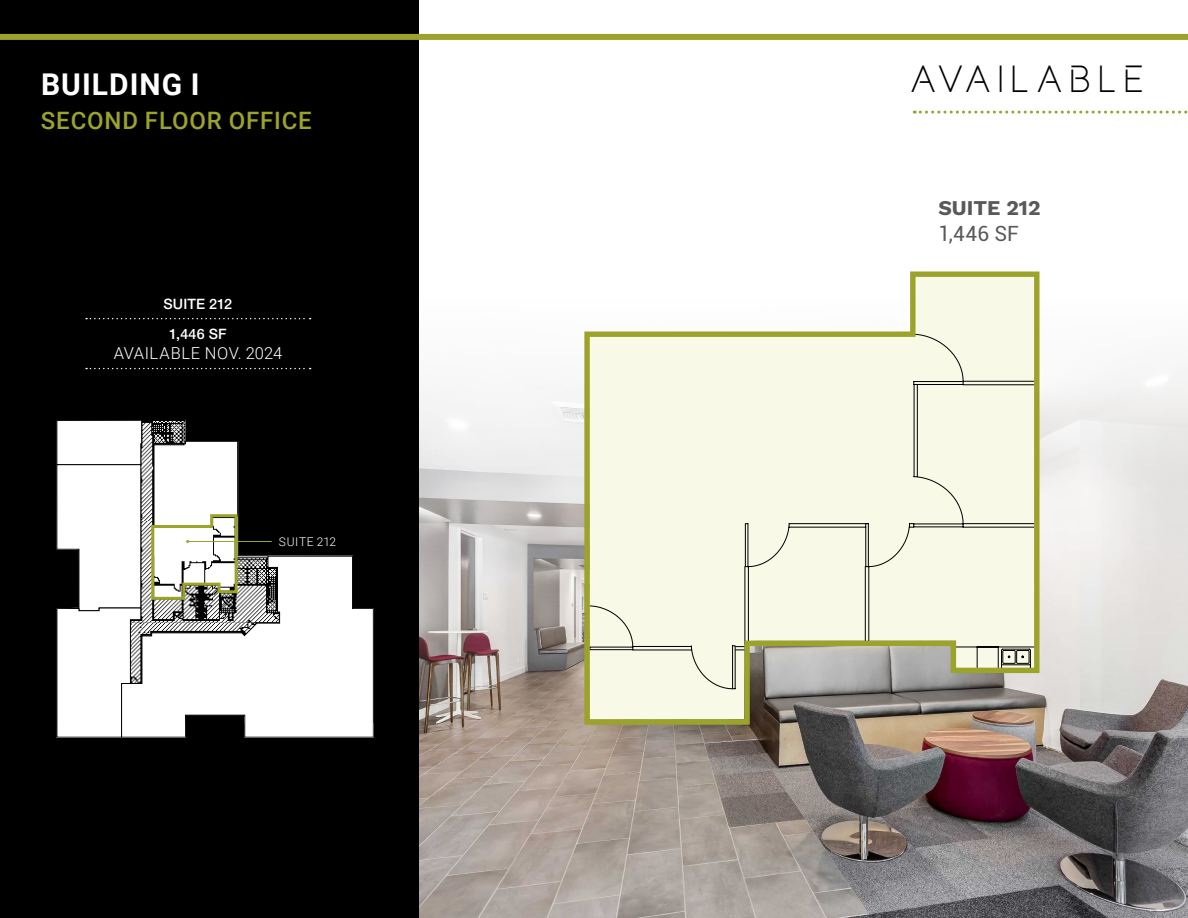
<style>
.page{position:relative;width:1188px;height:918px;background:#fff}
.page>*{position:absolute;margin:0;border:0;box-sizing:border-box;transform-origin:0 0}
.t1{font:36px "Basicaline";letter-spacing:.23em;color:#000}
.t2{font:700 30px "Roboto";letter-spacing:.035em;color:#fff}
.t3{font:500 24px "Roboto";letter-spacing:.035em;color:#9ca32a}
.t4{font:700 21px "Work Sans";color:#58595b}
.t5{font:21px "Roboto";color:#58595b}
.t6{font:300 16.5px "Roboto";letter-spacing:.03em;color:#fff}
.t7{font:500 14.4px/30.2px "Helvetica Neue LT Std";letter-spacing:.01em;color:#fff;text-align:center}
.t8{font:300 12px "Roboto";letter-spacing:.05em;color:#fff}
</style>
<div class="page">
<img style="left:418px;top:299px;width:770px;height:619px">
<div style="left:0;top:0;width:418px;height:918px;background:#000"></div>
<div style="left:0;top:34px;width:1188px;height:6px;background:#9ca32a"></div>
<svg style="left:914px;top:111px;width:274px;height:3px"></svg>
<svg style="left:86px;top:318px;width:225px;height:1px"></svg>
<svg style="left:86px;top:368px;width:225px;height:1px"></svg>
<img style="left:142px;top:420px;width:44px;height:101px">
<svg style="left:56px;top:420px;width:86px;height:318px;background:#e1e1e1"></svg>
<svg style="left:121px;top:555px;width:253px;height:183px;background:#d8d8d8"></svg>
<hr style="left:188px;top:541px;width:84px;height:1px;background:#9ca32a">
<svg style="left:150px;top:441px;width:89px;height:160px;background:#ddded4"></svg>
<svg style="left:582px;top:271px;width:460px;height:456px;background:#e6e7d3"></svg>
<p class="t2" style="left:41px;top:63px;width:160px">BUILDING I</p>
<p class="t3" style="left:41px;top:104px;width:272px">SECOND FLOOR OFFICE</p>
<p class="t7" style="left:164px;top:289px;width:70px">SUITE 212<br>1,446 SF</p>
<p class="t6" style="left:114px;top:342px;width:170px">AVAILABLE NOV. 2024</p>
<p class="t8" style="left:279px;top:533px;width:59px">SUITE 212</p>
<h1 class="t1" style="left:911px;top:55px;width:234px">AVAILABLE</h1>
<p class="t4" style="left:938px;top:192px;width:104px">SUITE 212</p>
<p class="t5" style="left:938px;top:218px;width:82px">1,446 SF</p>
</div>
